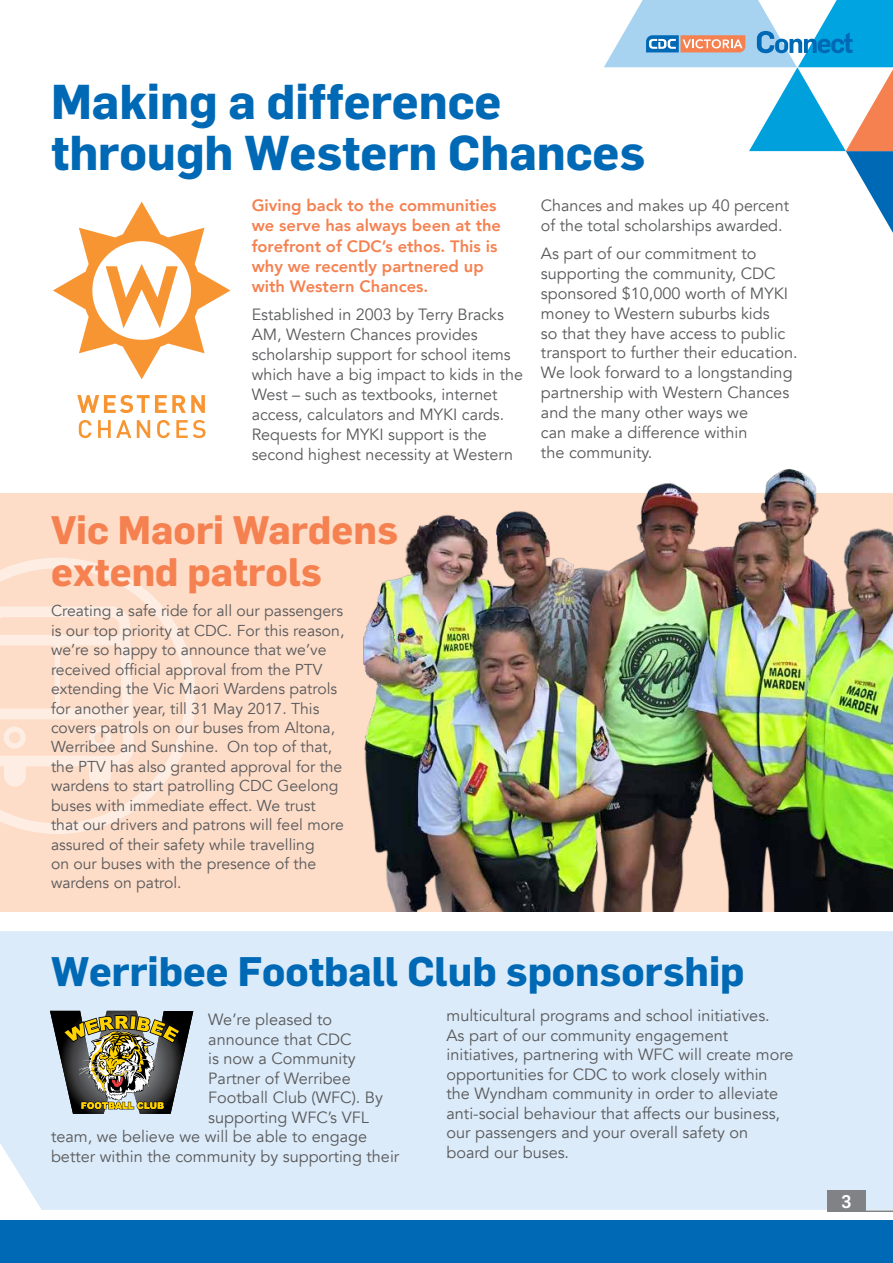
<style>
.page{position:relative;width:893px;height:1263px;background:#fff}
.page>*{position:absolute;margin:0;border:0;box-sizing:border-box;transform-origin:0 0}
.t1{font:700 48px/51px "Flama";color:#0069b5}
.t2{font:700 40.5px "Flama";color:#0069b5}
.t3{font:700 39px/42px "Flama";color:#f58151}
.t4{font:500 18px "Flama";color:#fff}
.t5{font:800 16.5px/20.2px "Avenir";color:#f58151}
.t6{font:16.35px/19.8px "Avenir";color:#58595b}
.t7{font:15.75px/19.4px "Avenir";color:#58595b}
</style>
<div class="page">
<div style="left:0;top:493px;width:893px;height:418px;background:#fddcc8"></div>
<svg style="left:0;top:558px;width:196px;height:276px"></svg>
<svg style="left:0;top:606px;width:134px;height:181px"></svg>
<div style="left:0;top:1220px;width:893px;height:43px;background:#0069b5"></div>
<svg style="left:604px;top:0;width:289px;height:233px"></svg>
<div style="left:0;top:931px;width:893px;height:279px;background:#dcebf9"></div>
<hr style="left:827px;top:1210px;width:66px;height:2px;background:#808285">
<div style="left:827px;top:1190px;width:38px;height:21px;background:#808285"></div>
<svg style="left:53px;top:202px;width:178px;height:177px"></svg>
<svg style="left:77px;top:395px;width:128px;height:18px"></svg>
<svg style="left:79px;top:420px;width:13px;height:18px"></svg>
<svg style="left:98px;top:420px;width:33px;height:18px"></svg>
<svg style="left:137px;top:420px;width:13px;height:18px"></svg>
<svg style="left:157px;top:420px;width:13px;height:18px"></svg>
<svg style="left:176px;top:420px;width:29px;height:18px"></svg>
<svg style="left:50px;top:1011px;width:143px;height:103px;background:#807d65"></svg>
<img style="left:363px;top:469px;width:530px;height:442px">
<h1 class="t1" style="left:51px;top:73px;width:596px">Making a difference through Western Chances</h1>
<p class="t5" style="left:252px;top:195px;width:251px">Giving back to the communities we serve has always been at the forefront of CDC’s ethos. This is why we recently partnered up with Western Chances.</p>
<p class="t6" style="left:252px;top:305px;width:273px">Established in 2003 by Terry Bracks AM, Western Chances provides scholarship support for school items which have a big impact to kids in the West – such as textbooks, internet access, calculators and MYKI cards.<br>Requests for MYKI support is the second highest necessity at Western</p>
<p class="t6" style="left:541px;top:196px;width:250px">Chances and makes up 40 percent of the total scholarships awarded.</p>
<p class="t6" style="left:541px;top:244px;width:258px">As part of our commitment to supporting the community, CDC sponsored $10,000 worth of MYKI money to Western suburbs kids<br>so that they have access to public transport to further their education.<br>We look forward to a longstanding partnership with Western Chances and the many other ways we<br>can make a difference within<br>the community.</p>
<h3 class="t3" style="left:51px;top:507px;width:349px">Vic Maori Wardens extend patrols</h3>
<p class="t7" style="left:51px;top:602px;width:295px">Creating a safe ride for all our passengers is our top priority at CDC. For this reason, we’re so happy to announce that we’ve received official approval from the PTV extending the Vic Maori Wardens patrols for another year, till 31 May 2017. This covers patrols on our buses from Altona, Werribee and Sunshine. On top of that, the PTV has also granted approval for the wardens to start patrolling CDC Geelong buses with immediate effect. We trust that our drivers and patrons will feel more assured of their safety while travelling<br>on our buses with the presence of the wardens on patrol.</p>
<h2 class="t2" style="left:51px;top:942px;width:695px">Werribee Football Club sponsorship</h2>
<p class="t6" style="left:208px;top:1010px;width:125px">We’re pleased to</p>
<p class="t6" style="left:208px;top:1029px;width:145px">announce that CDC</p>
<p class="t6" style="left:208px;top:1049px;width:149px">is now a Community</p>
<p class="t6" style="left:208px;top:1068px;width:144px">Partner of Werribee</p>
<p class="t6" style="left:208px;top:1088px;width:176px">Football Club (WFC). By</p>
<p class="t6" style="left:208px;top:1107px;width:162px">supporting WFC’s VFL</p>
<p class="t6" style="left:51px;top:1127px;width:318px">team, we believe we will be able to engage</p>
<p class="t6" style="left:51px;top:1146px;width:350px">better within the community by supporting their</p>
<p class="t6" style="left:446px;top:1006px;width:349px">multicultural programs and school initiatives.<br>As part of our community engagement initiatives, partnering with WFC will create more opportunities for CDC to work closely within the Wyndham community in order to alleviate anti-social behaviour that affects our business, our passengers and your overall safety on board our buses.</p>
<p class="t4" style="left:841px;top:1188px;width:12px">3</p>
</div>
